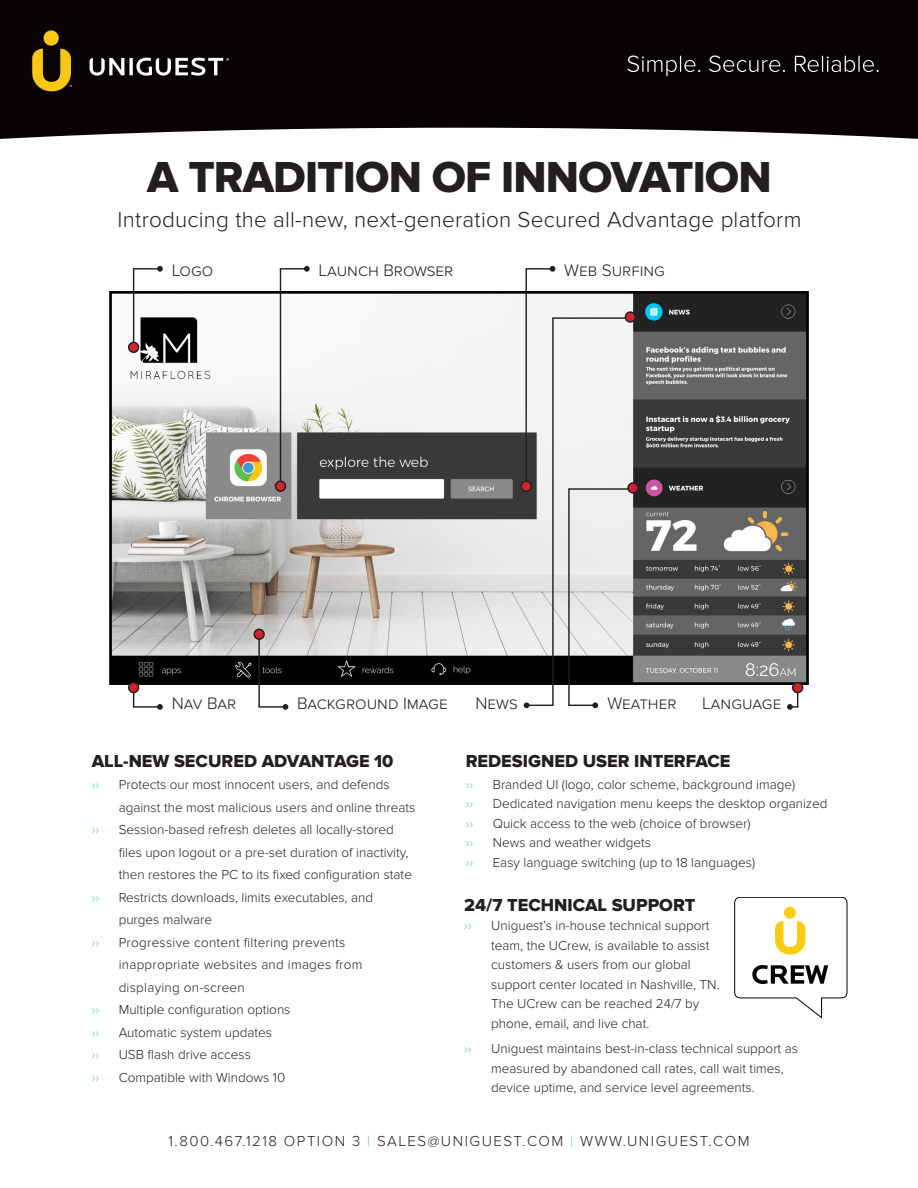
<style>
.page{position:relative;width:918px;height:1188px;background:#fff}
.page>*{position:absolute;margin:0;border:0;box-sizing:border-box;transform-origin:0 0}
.t1{font:45px "Proxima Nova Extrabld";letter-spacing:-.02em;color:#231f20}
.t2{font:300 22.5px "Proxima Nova";letter-spacing:.01em;color:#231f20}
.t3{font:18px "Proxima Nova Extrabld";color:#231f20}
.t4{font:300 17.25px "Proxima Nova";color:#231f20}
.t5{font:300 15px "Proxima Nova";letter-spacing:.1em;color:#231f20}
.t6{font:300 13.5px/19.5px "Proxima Nova";color:#231f20}
.t7{font:300 13.5px/22.5px "Proxima Nova";letter-spacing:.02em;color:#231f20}
.t8{font:300 13.5px "Proxima Nova";color:#5ac4bd}
.s1{color:#5ac4bd}
</style>
<div class="page">
<svg style="left:524px;top:702px;width:30px;height:6px"></svg>
<svg style="left:568px;top:702px;width:30px;height:6px"></svg>
<hr style="left:133px;top:706px;width:27px;height:2px;background:#231f20">
<svg style="left:157px;top:704px;width:6px;height:6px"></svg>
<hr style="left:258px;top:706px;width:27px;height:2px;background:#231f20">
<svg style="left:283px;top:704px;width:5px;height:6px"></svg>
<img style="left:113px;top:295px;width:692px;height:386px">
<div style="left:109px;top:291px;width:700px;height:394px;border:3px solid #000"></div>
<hr style="left:526px;top:268px;width:27px;height:2px;background:#231f20">
<svg style="left:550px;top:266px;width:5px;height:6px"></svg>
<hr style="left:552px;top:317px;width:78px;height:2px;background:#231f20">
<hr style="left:569px;top:488px;width:64px;height:2px;background:#231f20">
<hr style="left:280px;top:268px;width:27px;height:2px;background:#231f20">
<svg style="left:304px;top:266px;width:6px;height:6px"></svg>
<hr style="left:133px;top:268px;width:27px;height:2px;background:#231f20">
<svg style="left:157px;top:266px;width:6px;height:6px"></svg>
<hr style="left:526px;top:269px;width:1px;height:219px;background:#231f20">
<hr style="left:552px;top:318px;width:2px;height:387px;background:#231f20">
<hr style="left:568px;top:488px;width:2px;height:217px;background:#231f20">
<hr style="left:280px;top:269px;width:1px;height:219px;background:#231f20">
<hr style="left:133px;top:269px;width:1px;height:80px;background:#231f20">
<svg style="left:133px;top:693px;width:1px;height:13px"></svg>
<svg style="left:787px;top:690px;width:11px;height:20px"></svg>
<hr style="left:258px;top:634px;width:2px;height:73px;background:#231f20">
<div style="left:521px;top:481px;width:10px;height:10px;background:#d1232a;border-radius:50%"></div>
<div style="left:521px;top:481px;width:11px;height:11px;border:1px solid #231f20;border-radius:50%"></div>
<svg style="left:625px;top:312px;width:10px;height:10px"></svg>
<div style="left:625px;top:311px;width:11px;height:12px;border:1px solid #231f20;border-radius:50%"></div>
<svg style="left:628px;top:483px;width:10px;height:10px"></svg>
<div style="left:627px;top:482px;width:12px;height:12px;border:1px solid #231f20;border-radius:50%"></div>
<div style="left:276px;top:481px;width:9px;height:10px;background:#d1232a;border-radius:50%"></div>
<div style="left:275px;top:481px;width:11px;height:11px;border:1px solid #231f20;border-radius:50%"></div>
<div style="left:129px;top:342px;width:10px;height:10px;background:#d1232a;border-radius:50%"></div>
<div style="left:128px;top:342px;width:11px;height:11px;border:1px solid #231f20;border-radius:50%"></div>
<div style="left:129px;top:683px;width:10px;height:10px;background:#d1232a;border-radius:50%"></div>
<div style="left:128px;top:682px;width:11px;height:11px;border:1px solid #231f20;border-radius:50%"></div>
<div style="left:793px;top:683px;width:10px;height:10px;background:#d1232a;border-radius:50%"></div>
<div style="left:792px;top:682px;width:11px;height:11px;border:1px solid #231f20;border-radius:50%"></div>
<svg style="left:254px;top:629px;width:10px;height:10px"></svg>
<div style="left:253px;top:629px;width:12px;height:11px;border:1px solid #231f20;border-radius:50%"></div>
<svg style="left:734px;top:897px;width:113px;height:121px"></svg>
<div style="left:0;top:0;width:918px;height:139px;background:#080302"></div>
<svg style="left:627px;top:56px;width:252px;height:20px;background:#2d2828"></svg>
<svg style="left:90px;top:58px;width:139px;height:18px"></svg>
<svg style="left:32px;top:30px;width:40px;height:61px;background:#735b0a"></svg>
<p class="t1" style="left:147px;top:152px;width:626px">A TRADITION OF INNOVATION</p>
<p class="t2" style="left:118px;top:206px;width:685px">Introducing the all-new, next-generation Secured Advantage platform</p>
<p class="t4" style="left:172px;top:260px;width:43px">Logo</p>
<p class="t4" style="left:319px;top:260px;width:136px">Launch Browser</p>
<p class="t4" style="left:564px;top:260px;width:102px">Web Surfing</p>
<p class="t4" style="left:172px;top:693px;width:66px">Nav Bar</p>
<p class="t4" style="left:297px;top:693px;width:152px">Background Image</p>
<p class="t4" style="left:702px;top:693px;width:81px">Language</p>
<p class="t4" style="left:476px;top:693px;width:44px">News</p>
<p class="t4" style="left:607px;top:693px;width:71px">Weather</p>
<p class="t3" style="left:92px;top:751px;width:303px">ALL-NEW SECURED ADVANTAGE 10</p>
<p class="t8" style="left:92px;top:777px;width:9px">››</p>
<p class="t6" style="left:119px;top:774px;width:298px;line-height:22.5px">Protects our most innocent users, and defends against the most malicious users and online threats</p>
<p class="t8" style="left:92px;top:822px;width:9px">››</p>
<p class="t6" style="left:119px;top:819px;width:295px;line-height:22.5px">Session-based refresh deletes all locally-stored files upon logout or a pre-set duration of inactivity, then restores the PC to its fixed configuration state</p>
<p class="t8" style="left:92px;top:890px;width:9px">››</p>
<p class="t6" style="left:119px;top:886px;width:256px;line-height:22.5px">Restricts downloads, limits executables, and purges malware</p>
<p class="t8" style="left:92px;top:935px;width:9px">››</p>
<p class="t7" style="left:119px;top:931px;width:245px">Progressive content filtering prevents inappropriate websites and images from displaying on-screen</p>
<p class="t8" style="left:92px;top:1002px;width:9px">››</p>
<p class="t6" style="left:119px;top:1000px;width:173px">Multiple configuration options</p>
<p class="t8" style="left:92px;top:1025px;width:9px">››</p>
<p class="t6" style="left:119px;top:1023px;width:155px">Automatic system updates</p>
<p class="t8" style="left:92px;top:1047px;width:9px">››</p>
<p class="t6" style="left:119px;top:1045px;width:134px">USB flash drive access</p>
<p class="t8" style="left:92px;top:1070px;width:9px">››</p>
<p class="t6" style="left:119px;top:1068px;width:168px">Compatible with Windows 10</p>
<p class="t3" style="left:466px;top:751px;width:266px">REDESIGNED USER INTERFACE</p>
<p class="t8" style="left:466px;top:777px;width:9px">››</p>
<p class="t6" style="left:493px;top:775px;width:304px">Branded UI (logo, color scheme, background image)</p>
<p class="t8" style="left:466px;top:796px;width:9px">››</p>
<p class="t6" style="left:493px;top:794px;width:336px">Dedicated navigation menu keeps the desktop organized</p>
<p class="t8" style="left:466px;top:816px;width:9px">››</p>
<p class="t6" style="left:493px;top:814px;width:259px">Quick access to the web (choice of browser)</p>
<p class="t8" style="left:466px;top:835px;width:9px">››</p>
<p class="t6" style="left:493px;top:833px;width:160px">News and weather widgets</p>
<p class="t8" style="left:466px;top:855px;width:9px">››</p>
<p class="t6" style="left:493px;top:853px;width:264px">Easy language switching (up to 18 languages)</p>
<p class="t3" style="left:464px;top:894px;width:233px">24/7 TECHNICAL SUPPORT</p>
<p class="t8" style="left:464px;top:918px;width:9px">››</p>
<p class="t6" style="left:491px;top:916px;width:230px">Uniguest’s in-house technical support team, the UCrew, is available to assist customers &amp; users from our global support center located in Nashville, TN.<br>The UCrew can be reached 24/7 by phone, email, and live chat.</p>
<p class="t8" style="left:464px;top:1041px;width:9px">››</p>
<p class="t6" style="left:491px;top:1039px;width:308px">Uniguest maintains best-in-class technical support as measured by abandoned call rates, call wait times, device uptime, and service level agreements.</p>
<p class="t5" style="left:168px;top:1132px;width:583px">1.800.467.1218 OPTION 3 <span class="s1">|</span> SALES@UNIGUEST.COM <span class="s1">|</span> WWW.UNIGUEST.COM</p>
</div>
